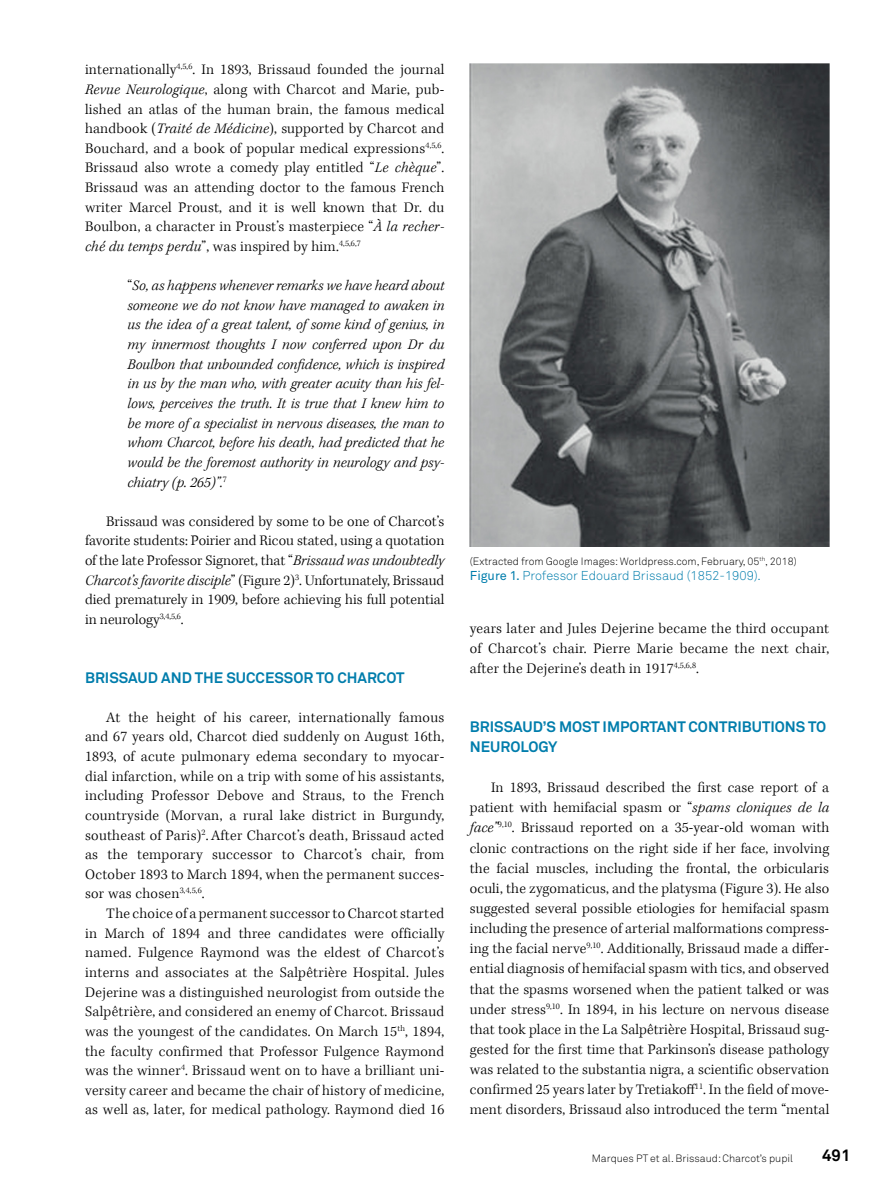
<style>
.page{position:relative;width:893px;height:1191px;background:#fff}
.page>*{position:absolute;margin:0;border:0;box-sizing:border-box;transform-origin:0 0}
.t1{font:700 16.5px "Akkurat Pro";color:#000}
.t2{font:300 15px/19.6px "Kepler Std";letter-spacing:.015em;color:#000;text-align:justify}
.t3{font:italic 300 15px/19.6px "Kepler Std";color:#000;text-align:justify}
.t4{font:700 15px/20.1px "Akkurat Pro";color:#007dac}
.t5{font:12.75px "Akkurat Light Pro";color:#007dac}
.t6{font:10.5px "Akkurat Light Pro";color:#000}
.s1{font-style:italic}
.s2{font-style:normal}
.s3{font-family:"Akkurat Pro"}
</style>
<div class="page">
<img style="left:470px;top:64px;width:359px;height:483px">
<p class="t2" style="left:85px;top:60px;width:361px">internationally<sup>4,5,6</sup>. In 1893, Brissaud founded the journal <span class="s1">Revue Neurologique</span>, along with Charcot and Marie, pub&shy;lished an atlas of the human brain, the famous medical handbook (<span class="s1">Traité de Médicine</span>), supported by Charcot and Bouchard, and a book of popular medical expressions<sup>4,5,6</sup>.<br>Brissaud also wrote a comedy play entitled “<span class="s1">Le chèque</span>”.<br>Brissaud was an attending doctor to the famous French writer Marcel Proust, and it is well known that Dr. du Boulbon, a character in Proust’s masterpiece “<span class="s1">À la recher&shy;ché du temps perdu</span>”, was inspired by him.<sup>4,5,6,7</sup></p>
<p class="t3" style="left:128px;top:276px;width:318px"><span class="s2">“</span>So, as happens whenever remarks we have heard about someone we do not know have managed to awaken in us the idea of a great talent, of some kind of genius, in my innermost thoughts I now conferred upon Dr du Boulbon that unbounded confidence, which is inspired in us by the man who, with greater acuity than his fel&shy;lows, perceives the truth. It is true that I knew him to be more of a specialist in nervous diseases, the man to whom Charcot, before his death, had predicted that he would be the foremost authority in neurology and psy&shy;chiatry (p. 265)”.<sup>7</sup></p>
<p class="t2" style="left:85px;top:512px;width:361px;text-indent:21px">Brissaud was considered by some to be one of Charcot’s favorite students: Poirier and Ricou stated, using a quotation of the late Professor Signoret, that “<span class="s1">Brissaud was undoubtedly Charcot’s favorite disciple</span>” (Figure 2)<sup>3</sup>. Unfortunately, Brissaud died prematurely in 1909, before achieving his full potential in neurology<sup>3,4,5,6</sup>.</p>
<p class="t4" style="left:85px;top:667px;width:321px">BRISSAUD AND THE SUCCESSOR TO CHARCOT</p>
<p class="t2" style="left:85px;top:708px;width:361px;text-indent:21px">At the height of his career, internationally famous and 67 years old, Charcot died suddenly on August 16th, 1893, of acute pulmonary edema secondary to myocar&shy;dial infarction, while on a trip with some of his assistants, including Professor Debove and Straus, to the French countryside (Morvan, a rural lake district in Burgundy, southeast of Paris)<sup>2</sup>. After Charcot’s death, Brissaud acted as the temporary successor to Charcot’s chair, from October 1893 to March 1894, when the permanent succes&shy;sor was chosen<sup>3,4,5,6</sup>.</p>
<p class="t2" style="left:85px;top:904px;width:361px;text-indent:21px">The choice of a permanent successor to Charcot started in March of 1894 and three candidates were officially named. Fulgence Raymond was the eldest of Charcot’s interns and associates at the Salpêtrière Hospital. Jules Dejerine was a distinguished neurologist from outside the Salpêtrière, and considered an enemy of Charcot. Brissaud was the youngest of the candidates. On March 15<sup>th</sup>, 1894, the faculty confirmed that Professor Fulgence Raymond was the winner<sup>4</sup>. Brissaud went on to have a brilliant uni&shy;versity career and became the chair of history of medicine, as well as, later, for medical pathology. Raymond died 16</p>
<p class="t6" style="left:470px;top:554px;width:328px">(Extracted from Google Images: Worldpress.com, February, 05<sup>th</sup>, 2018)</p>
<p class="t5" style="left:470px;top:568px;width:292px"><span class="s3">Figure 1.</span> Professor Edouard Brissaud (1852-1909).</p>
<p class="t2" style="left:470px;top:619px;width:361px;line-height:20.1px">years later and Jules Dejerine became the third occupant of Charcot’s chair. Pierre Marie became the next chair, after the Dejerine’s death in 1917<sup>4,5,6,8</sup>.</p>
<p class="t4" style="left:470px;top:717px;width:358px">BRISSAUD’S MOST IMPORTANT CONTRIBUTIONS TO<br>NEUROLOGY</p>
<p class="t2" style="left:470px;top:778px;width:361px;line-height:20.1px;text-indent:21px">In 1893, Brissaud described the first case report of a patient with hemifacial spasm or “<span class="s1">spams cloniques de la face”</span><sup>9,10</sup>. Brissaud reported on a 35-year-old woman with clonic contractions on the right side if her face, involving the facial muscles, including the frontal, the orbicularis oculi, the zygomaticus, and the platysma (Figure 3). He also suggested several possible etiologies for hemifacial spasm including the presence of arterial malformations compress&shy;ing the facial nerve<sup>9,10</sup>. Additionally, Brissaud made a differ&shy;ential diagnosis of hemifacial spasm with tics, and observed that the spasms worsened when the patient talked or was under stress<sup>9,10</sup>. In 1894, in his lecture on nervous disease that took place in the La Salpêtrière Hospital, Brissaud sug&shy;gested for the first time that Parkinson’s disease pathology was related to the substantia nigra, a scientific observation confirmed 25 years later by Tretiakoff<sup>11</sup>. In the field of move&shy;ment disorders, Brissaud also introduced the term “mental</p>
<p class="t6" style="left:592px;top:1151px;width:203px">Marques PT et al. Brissaud: Charcot’s pupil</p>
<p class="t1" style="left:822px;top:1145px;width:30px">491</p>
</div>
